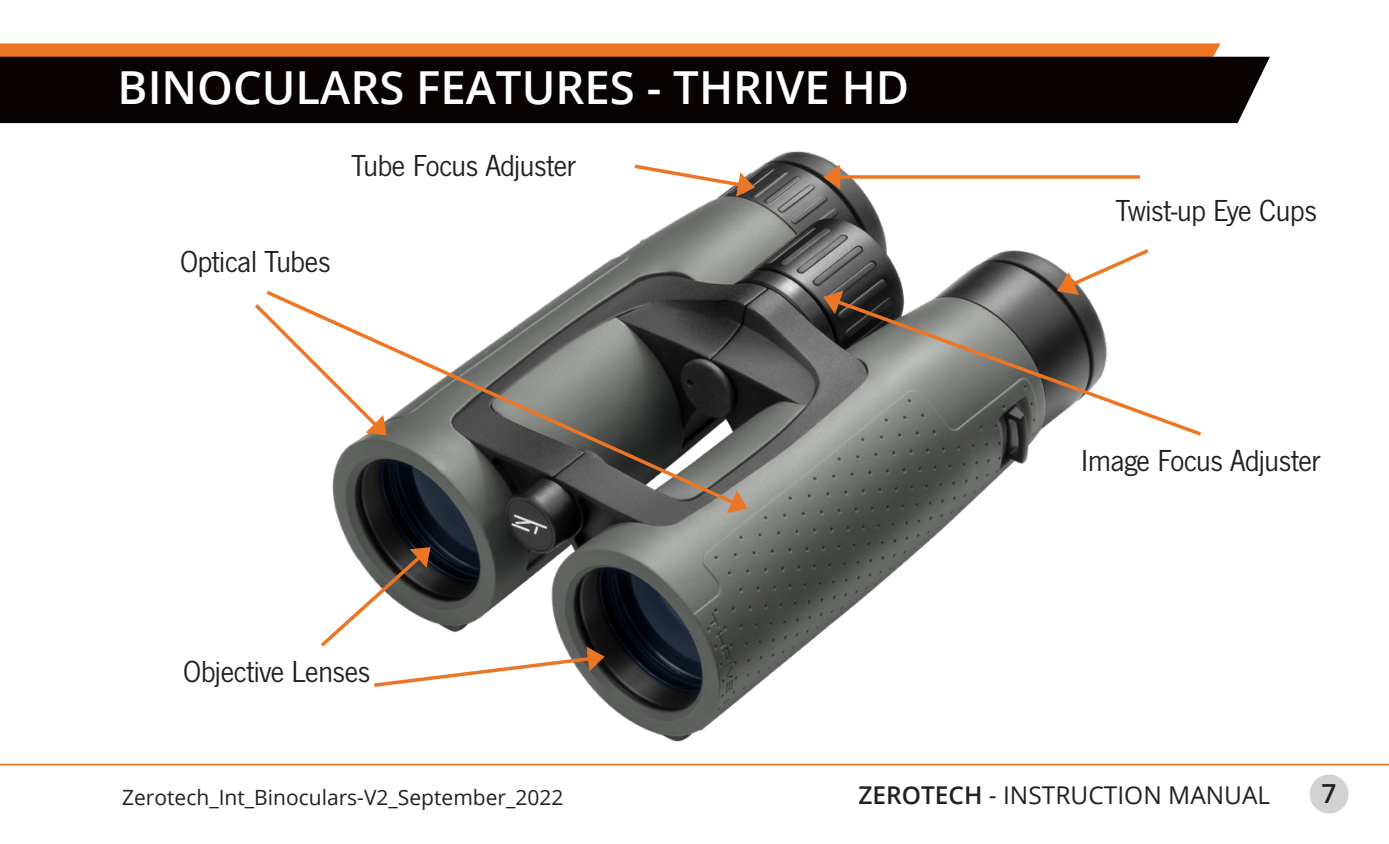
<style>
.page{position:relative;width:1389px;height:844px;background:#fff}
.page>*{position:absolute;margin:0;border:0;box-sizing:border-box;transform-origin:0 0}
.MAIN_HEADER{font:600 45.5px "Open Sans";color:#fff}
.Label_text{font:31.5px "News Got";letter-spacing:-.01em;color:#231f20}
.t1{font:600 26.25px "Open Sans";color:#231f20}
.t2{font:24.5px "Open Sans";color:#231f20}
.t3{font:21px "Open Sans";color:#231f20}
.s1{font-weight:600}
</style>
<div class="page">
<hr style="left:0;top:763px;width:1389px;height:2px;background:#ed7625">
<div style="left:1310px;top:774px;width:39px;height:39px;background:#d1d2d4;border-radius:50%"></div>
<img style="left:292px;top:123px;width:848px;height:643px">
<svg style="left:0;top:43px;width:1221px;height:14px;background:#e8782b"></svg>
<div style="left:0;top:57px;width:1270px;height:66px;background:#080302"></div>
<svg style="left:317px;top:547px;width:288px;height:141px"></svg>
<svg style="left:823px;top:164px;width:17px;height:25px"></svg>
<svg style="left:834px;top:175px;width:306px;height:4px"></svg>
<svg style="left:823px;top:290px;width:20px;height:24px"></svg>
<svg style="left:829px;top:296px;width:372px;height:142px"></svg>
<svg style="left:727px;top:490px;width:20px;height:23px"></svg>
<svg style="left:263px;top:287px;width:479px;height:221px"></svg>
<svg style="left:631px;top:162px;width:124px;height:35px"></svg>
<svg style="left:1057px;top:246px;width:92px;height:49px"></svg>
<p class="MAIN_HEADER" style="left:118px;top:57px;width:793px">BINOCULARS FEATURES - THRIVE HD</p>
<p class="Label_text" style="left:352px;top:148px;width:226px">Tube Focus Adjuster</p>
<p class="Label_text" style="left:180px;top:244px;width:152px">Optical Tubes</p>
<p class="Label_text" style="left:183px;top:654px;width:189px">Objective Lenses</p>
<p class="Label_text" style="left:1116px;top:193px;width:202px">Twist-up Eye Cups</p>
<p class="Label_text" style="left:1081px;top:443px;width:241px">Image Focus Adjuster</p>
<p class="t3" style="left:122px;top:782px;width:443px">Zerotech_Int_Binoculars-V2_September_2022</p>
<p class="t2" style="left:858px;top:778px;width:414px"><span class="s1">ZEROTECH</span> - INSTRUCTION MANUAL</p>
<p class="t1" style="left:1322px;top:775px;width:16px">7</p>
</div>
